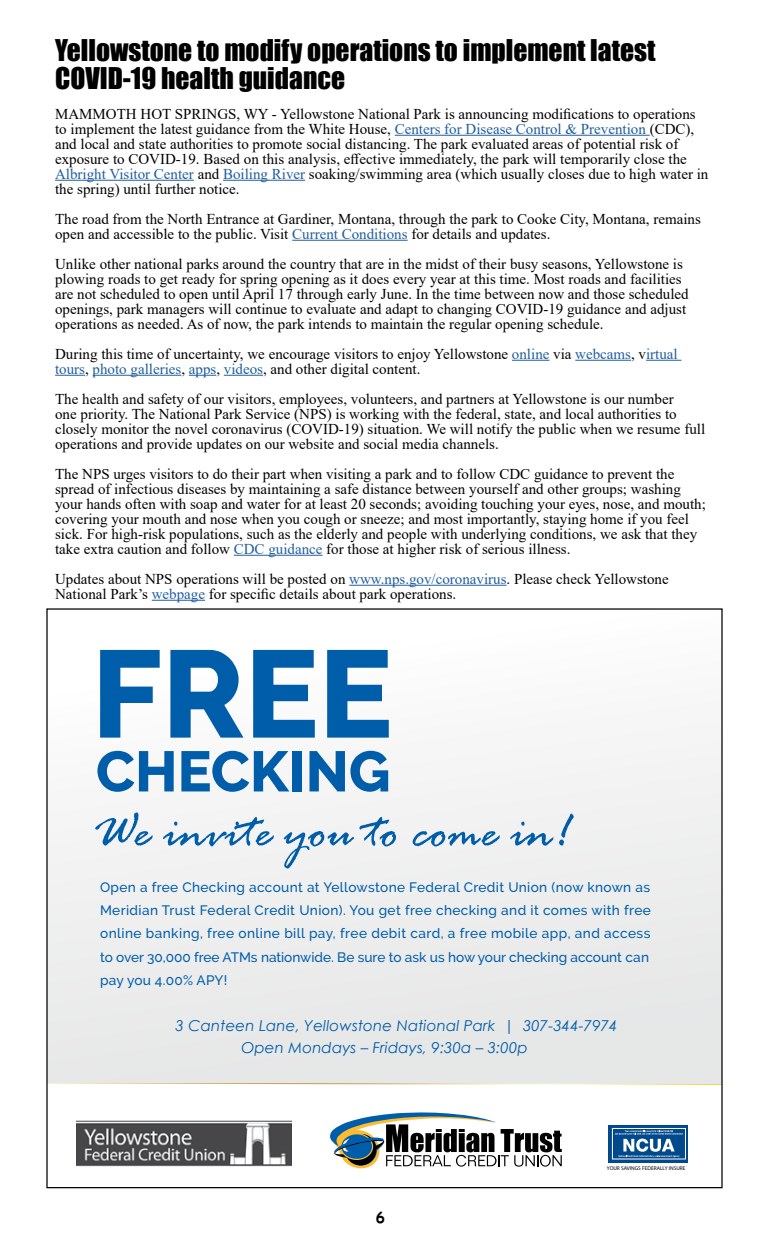
<style>
.page{position:relative;width:765px;height:1260px;background:#fff}
.page>*{position:absolute;margin:0;border:0;box-sizing:border-box;transform-origin:0 0}
.t1{font:800 123.5px "Raleway";color:#005daa}
.t2{font:800 56.88px "Raleway";color:#005daa}
.t3{font:italic 51.88px "Rage";color:#005daa}
.t4{font:27.5px/27.5px "Impact";color:#000}
.t5{font:15px/15px "Times New Roman";color:#000}
.t6{font:italic 15px "Century Gothic";letter-spacing:.01em;color:#005daa}
.t7{font:700 15px "Comic Sans MS";color:#000}
.t8{font:500 13.62px/23.4px "Raleway";letter-spacing:.025em;color:#005daa}
.t9{font:5.5px "Myriad Pro";color:#000}
.s1{color:#215e9e}
.s2{color:#fff}
</style>
<div class="page">
<hr style="left:395px;top:135px;width:255px;height:1px;background:#215e9e">
<hr style="left:55px;top:180px;width:139px;height:1px;background:#215e9e">
<hr style="left:223px;top:180px;width:82px;height:1px;background:#215e9e">
<hr style="left:292px;top:240px;width:116px;height:1px;background:#215e9e">
<hr style="left:512px;top:360px;width:37px;height:1px;background:#215e9e">
<hr style="left:575px;top:360px;width:56px;height:1px;background:#215e9e">
<hr style="left:646px;top:360px;width:36px;height:1px;background:#215e9e">
<hr style="left:55px;top:375px;width:30px;height:1px;background:#215e9e">
<hr style="left:93px;top:375px;width:88px;height:1px;background:#215e9e">
<svg style="left:189px;top:375px;width:27px;height:1px"></svg>
<hr style="left:224px;top:375px;width:39px;height:1px;background:#215e9e">
<hr style="left:234px;top:555px;width:89px;height:1px;background:#215e9e">
<hr style="left:349px;top:585px;width:158px;height:1px;background:#215e9e">
<hr style="left:152px;top:600px;width:53px;height:1px;background:#215e9e">
<svg style="left:48px;top:741px;width:673px;height:342px"></svg>
<img style="left:76px;top:1120px;width:216px;height:47px">
<svg style="left:330px;top:1112px;width:232px;height:57px"></svg>
<svg style="left:608px;top:1125px;width:79px;height:37px"></svg>
<div style="left:612px;top:1128px;width:73px;height:31px;background:#00498c"></div>
<div style="left:612px;top:1128px;width:74px;height:31px;border:1px solid #fff"></div>
<svg style="left:615px;top:1130px;width:68px;height:28px"></svg>
<svg style="left:48px;top:1083px;width:673px;height:2px"></svg>
<h3 class="t4" style="left:55px;top:36px;width:602px">Yellowstone to modify operations to implement latest<br>COVID-19 health guidance</h3>
<p class="t5" style="left:55px;top:106px;width:655px">MAMMOTH HOT SPRINGS, WY - Yellowstone National Park is announcing modifications to operations to implement the latest guidance from the White House, <span class="s1">Centers for Disease Control &amp; Prevention</span> (CDC), and local and state authorities to promote social distancing. The park evaluated areas of potential risk of exposure to COVID-19. Based on this analysis, effective immediately, the park will temporarily close the <span class="s1">Albright Visitor Center</span> and <span class="s1">Boiling River</span> soaking/swimming area (which usually closes due to high water in the spring) until further notice.</p>
<p class="t5" style="left:55px;top:211px;width:647px">The road from the North Entrance at Gardiner, Montana, through the park to Cooke City, Montana, remains open and accessible to the public. Visit <span class="s1">Current Conditions</span> for details and updates.</p>
<p class="t5" style="left:55px;top:256px;width:635px">Unlike other national parks around the country that are in the midst of their busy seasons, Yellowstone is plowing roads to get ready for spring opening as it does every year at this time. Most roads and facilities are not scheduled to open until April 17 through early June. In the time between now and those scheduled openings, park managers will continue to evaluate and adapt to changing COVID-19 guidance and adjust operations as needed. As of now, the park intends to maintain the regular opening schedule.</p>
<p class="t5" style="left:55px;top:346px;width:624px">During this time of uncertainty, we encourage visitors to enjoy Yellowstone <span class="s1">online</span> via <span class="s1">webcams</span>, v<span class="s1">irtual tours</span>, <span class="s1">photo galleries</span>, <span class="s1">apps</span>, <span class="s1">videos</span>, and other digital content.</p>
<p class="t5" style="left:55px;top:391px;width:652px">The health and safety of our visitors, employees, volunteers, and partners at Yellowstone is our number<br>one priority. The National Park Service (NPS) is working with the federal, state, and local authorities to closely monitor the novel coronavirus (COVID-19) situation. We will notify the public when we resume full operations and provide updates on our website and social media channels.</p>
<p class="t5" style="left:55px;top:466px;width:652px">The NPS urges visitors to do their part when visiting a park and to follow CDC guidance to prevent the spread of infectious diseases by maintaining a safe distance between yourself and other groups; washing your hands often with soap and water for at least 20 seconds; avoiding touching your eyes, nose, and mouth; covering your mouth and nose when you cough or sneeze; and most importantly, staying home if you feel sick. For high-risk populations, such as the elderly and people with underlying conditions, we ask that they take extra caution and follow <span class="s1">CDC guidance</span> for those at higher risk of serious illness.</p>
<p class="t5" style="left:55px;top:571px;width:615px">Updates about NPS operations will be posted on <span class="s1">www.nps.gov/coronavirus</span>. Please check Yellowstone<br>National Park’s <span class="s1">webpage</span> for specific details about park operations.</p>
<h1 class="t1" style="left:92px;top:624px;width:303px">FREE</h1>
<h2 class="t2" style="left:96px;top:739px;width:296px">CHECKING</h2>
<h3 class="t3" style="left:93px;top:804px;width:478px">We invite you to come in!</h3>
<p class="t8" style="left:100px;top:875px;width:552px">Open a free Checking account at Yellowstone Federal Credit Union (now known as Meridian Trust Federal Credit Union). You get free checking and it comes with free online banking, free online bill pay, free debit card, a free mobile app, and access to over 30,000 free ATMs nationwide. Be sure to ask us how your checking account can pay you 4.00% APY!</p>
<p class="t6" style="left:176px;top:1015px;width:443px">3 Canteen Lane, Yellowstone National Park | 307-344-7974</p>
<p class="t6" style="left:241px;top:1037px;width:288px">Open Mondays – Fridays, 9:30a – 3:00p</p>
<p class="t7" style="left:376px;top:1207px;width:11px">6</p>
<p class="t9" style="left:607px;top:1165px;width:84px">YOUR SAVINGS FEDERALLY INSURE<span class="s2">D</span></p>
</div>
